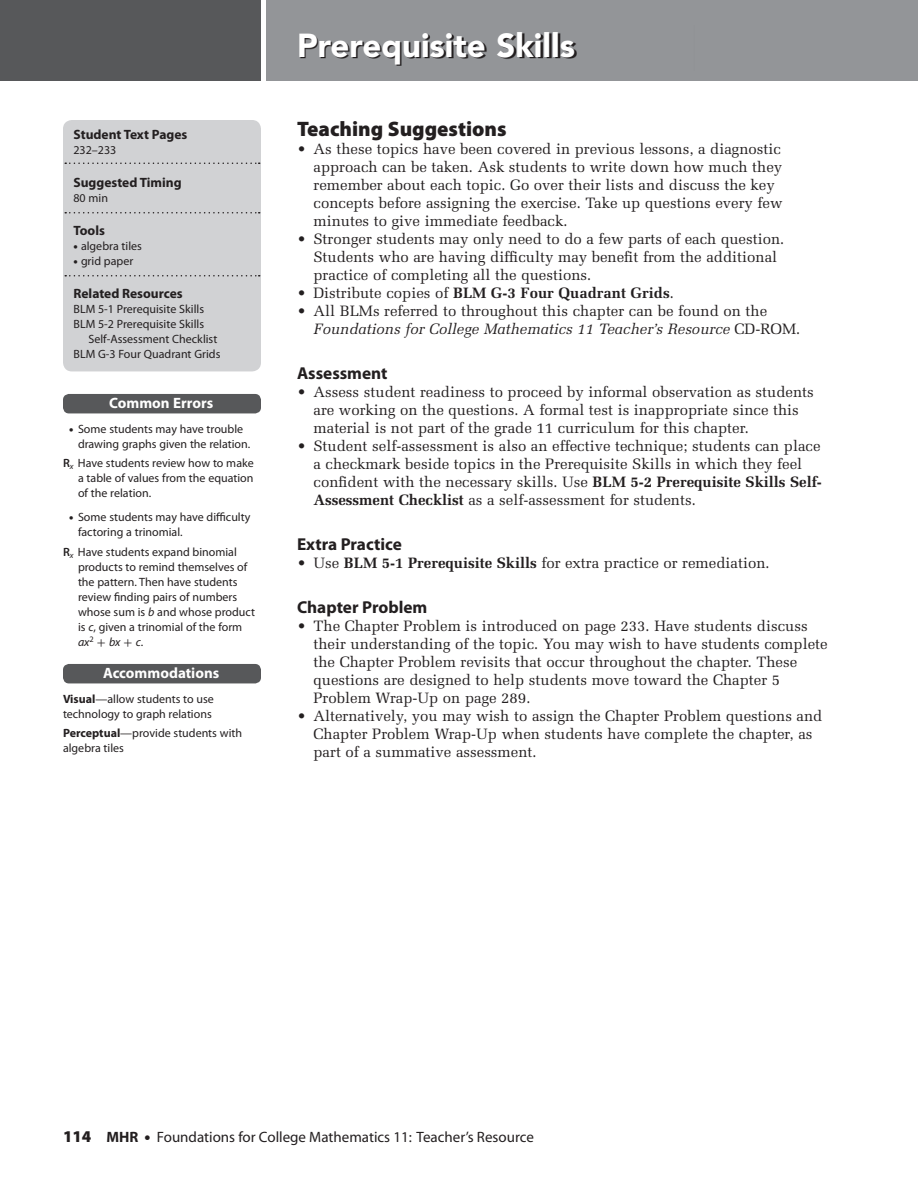
<style>
.page{position:relative;width:918px;height:1188px;background:#fff}
.page>*{position:absolute;margin:0;border:0;box-sizing:border-box;transform-origin:0 0}
.t1{font:900 33px "Avenir";color:#fff}
.t2{font:900 21px "Myriad Pro";color:#231f20}
.t3{font:700 17.25px "Myriad Pro";color:#231f20}
.t4{font:15px/18px "Melior";color:#231f20}
.t5{font:15px "Myriad";color:#231f20}
.t6{font:700 15px "Melior";color:#231f20}
.t7{font:700 15px "Myriad Pro";color:#fff}
.t8{font:700 13.5px "Myriad Pro";color:#231f20}
.t9{font:12px/15px "Myriad Pro";color:#231f20}
.s1{font-weight:900}
.s2{font-weight:600}
.s3{font-style:italic}
.s4{font-family:"Uni Math"}
.s5{font-weight:700}
.s6{font-weight:400}
.s7{font-family:"Myriad Pro";font-weight:900;font-size:16.5px}
</style>
<div class="page">
<div style="left:0;top:0;width:918px;height:81px;background:#939598"></div>
<img style="left:300px;top:33px;width:277px;height:33px">
<div style="left:0;top:0;width:262px;height:81px;background:#57585a"></div>
<div style="left:261px;top:0;width:5px;height:81px;background:#fff"></div>
<div style="left:63px;top:120px;width:198px;height:251px;background:#d1d2d4;border-radius:9px"></div>
<svg style="left:65px;top:163px;width:195px;height:1px"></svg>
<svg style="left:65px;top:212px;width:195px;height:2px"></svg>
<svg style="left:65px;top:275px;width:195px;height:2px"></svg>
<div style="left:63px;top:394px;width:198px;height:19px;background:#57585a;border-radius:6px"></div>
<div style="left:63px;top:664px;width:198px;height:19px;background:#57585a;border-radius:6px"></div>
<p class="t8" style="left:74px;top:126px;width:115px">Student Text Pages</p>
<p class="t9" style="left:74px;top:142px;width:44px">232–233</p>
<p class="t8" style="left:74px;top:174px;width:110px">Suggested Timing</p>
<p class="t9" style="left:74px;top:190px;width:36px">80 min</p>
<p class="t8" style="left:74px;top:222px;width:33px">Tools</p>
<p class="t9" style="left:74px;top:238px;width:70px"><span class="s1">•</span> algebra tiles</p>
<p class="t9" style="left:74px;top:253px;width:61px"><span class="s1">•</span> grid paper</p>
<p class="t8" style="left:74px;top:285px;width:111px">Related Resources</p>
<p class="t9" style="left:74px;top:301px;width:132px">BLM 5-1 Prerequisite Skills</p>
<p class="t9" style="left:74px;top:316px;width:132px">BLM 5-2 Prerequisite Skills</p>
<p class="t9" style="left:88px;top:331px;width:130px">Self-Assessment Checklist</p>
<p class="t9" style="left:74px;top:346px;width:148px">BLM G-3 Four Quadrant Grids</p>
<p class="t7" style="left:109px;top:393px;width:106px">Common Errors</p>
<p class="t9" style="left:78px;top:421px;width:174px;text-indent:-9px"><span class="s1">•</span> Some students may have trouble drawing graphs given the relation.</p>
<p class="t9" style="left:78px;top:456px;width:177px;text-align:justify;text-indent:-15px"><span class="s2">R</span><sub>x</sub> Have students review how to make a table of values from the equation of the relation.</p>
<p class="t9" style="left:78px;top:510px;width:174px;text-indent:-9px"><span class="s1">•</span> Some students may have diffi culty factoring a trinomial.</p>
<p class="t9" style="left:78px;top:544px;width:179px;text-indent:-15px"><span class="s2">R</span><sub>x</sub> Have students expand binomial products to remind themselves of the pattern. Then have students review finding pairs of numbers whose sum is <span class="s3">b</span> and whose product is <span class="s3">c</span>, given a trinomial of the form <span class="s3">ax</span><sup>2</sup> <span class="s4">+</span> <span class="s3">bx</span> <span class="s4">+</span> <span class="s3">c</span>.</p>
<p class="t7" style="left:103px;top:663px;width:118px">Accommodations</p>
<p class="t9" style="left:63px;top:691px;width:152px"><span class="s5">Visual</span>—allow students to use technology to graph relations</p>
<p class="t9" style="left:63px;top:726px;width:181px"><span class="s5">Perceptual</span>—provide students with algebra tiles</p>
<h1 class="t1" style="left:297px;top:25px;width:279px">Prerequisite Skills</h1>
<h2 class="t2" style="left:297px;top:115px;width:211px">Teaching Suggestions</h2>
<p class="t4" style="left:314px;top:139px;width:471px;text-indent:-16px">• As these topics have been covered in previous lessons, a diagnostic approach can be taken. Ask students to write down how much they remember about each topic. Go over their lists and discuss the key concepts before assigning the exercise. Take up questions every few minutes to give immediate feedback.</p>
<p class="t4" style="left:314px;top:229px;width:472px;text-indent:-16px">• Stronger students may only need to do a few parts of each question.<br>Students who are having difficulty may benefit from the additional practice of completing all the questions.</p>
<p class="t6" style="left:297px;top:283px;width:378px"><span class="s6">• Distribute copies of</span> BLM G-3 Four Quadrant Grids<span class="s6">.</span></p>
<p class="t4" style="left:314px;top:301px;width:488px;text-indent:-16px">• All BLMs referred to throughout this chapter can be found on the<br><span class="s3">Foundations for College Mathematics 11 Teacher’s Resource</span> CD-ROM.</p>
<p class="t3" style="left:297px;top:362px;width:92px">Assessment</p>
<p class="t4" style="left:314px;top:382px;width:502px;text-indent:-16px">• Assess student readiness to proceed by informal observation as students are working on the questions. A formal test is inappropriate since this material is not part of the grade 11 curriculum for this chapter.</p>
<p class="t4" style="left:314px;top:436px;width:510px;text-indent:-16px">• Student self-assessment is also an effective technique; students can place a checkmark beside topics in the Prerequisite Skills in which they feel confident with the necessary skills. Use <span class="s5">BLM 5-2 Prerequisite Skills Self-Assessment Checklist</span> as a self-assessment for students.</p>
<p class="t3" style="left:297px;top:533px;width:106px">Extra Practice</p>
<p class="t4" style="left:297px;top:553px;width:474px">• Use <span class="s5">BLM 5-1 Prerequisite Skills</span> for extra practice or remediation.</p>
<p class="t3" style="left:297px;top:596px;width:132px">Chapter Problem</p>
<p class="t4" style="left:314px;top:616px;width:516px;text-indent:-16px">• The Chapter Problem is introduced on page 233. Have students discuss their understanding of the topic. You may wish to have students complete the Chapter Problem revisits that occur throughout the chapter. These questions are designed to help students move toward the Chapter 5<br>Problem Wrap-Up on page 289.</p>
<p class="t4" style="left:314px;top:706px;width:510px;text-indent:-16px">• Alternatively, you may wish to assign the Chapter Problem questions and<br>Chapter Problem Wrap-Up when students have complete the chapter, as part of a summative assessment.</p>
<p class="t5" style="left:63px;top:1129px;width:472px"><span class="s7">114</span> <span class="s5">MHR</span> <span class="s7">•</span> Foundations for College Mathematics 11: Teacher’s Resource</p>
</div>
